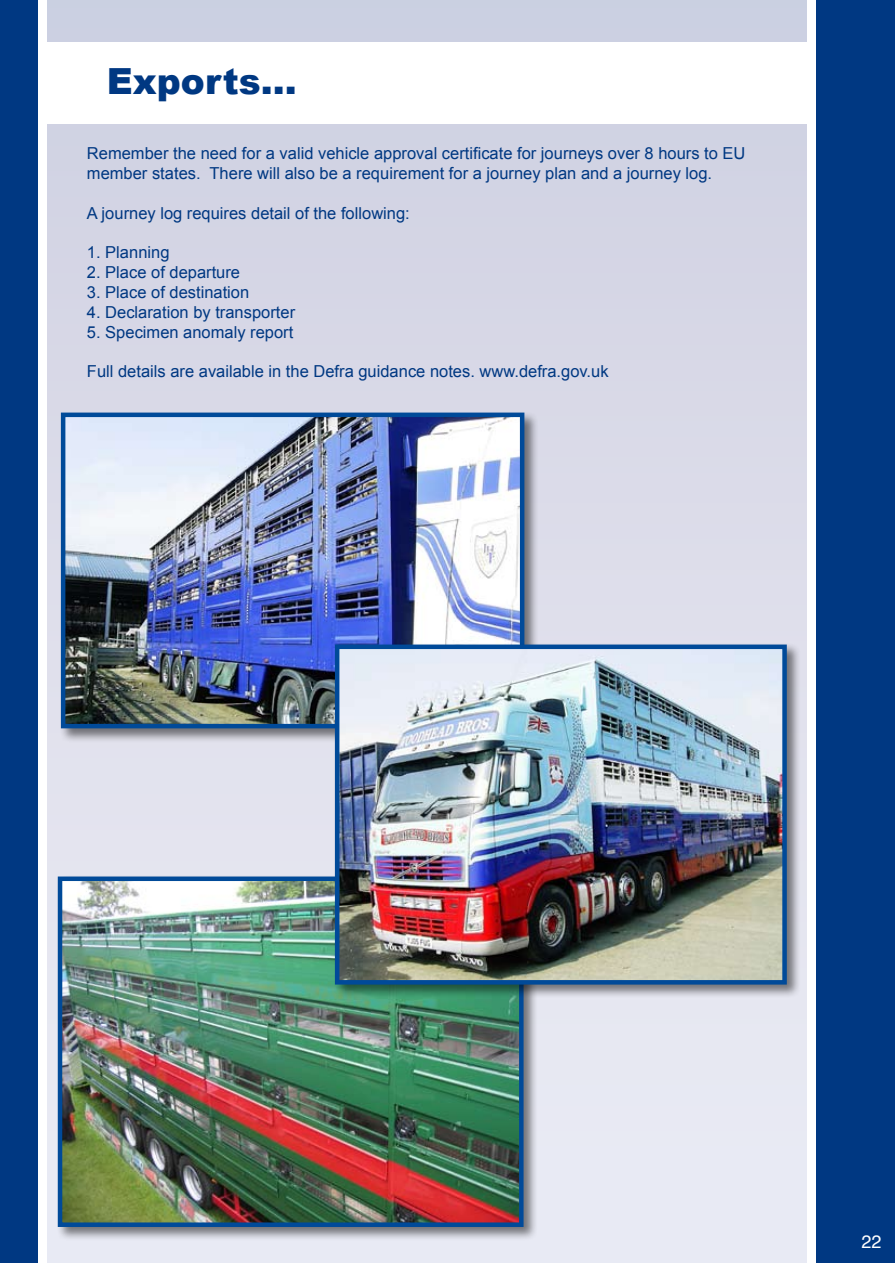
<style>
.page{position:relative;width:895px;height:1263px;background:#fff}
.page>*{position:absolute;margin:0;border:0;box-sizing:border-box;transform-origin:0 0}
.t1{font:900 36px "Arial";color:#003882}
.t2{font:18px "Helvetica";color:#fff}
.t3{font:16.5px/19.8px "Arial";color:#003882}
</style>
<div class="page">
<div style="left:21px;top:0;width:834px;height:1263px;background:linear-gradient(to bottom,#d0d1e1,#edeef6)"></div>
<div style="left:810px;top:0;width:85px;height:1263px;background:#003882"></div>
<div style="left:0;top:0;width:44px;height:1263px;background:#003882"></div>
<div style="left:808px;top:0;width:8px;height:1263px;background:#fff"></div>
<div style="left:38px;top:0;width:8px;height:1263px;background:#fff"></div>
<div style="left:41px;top:43px;width:771px;height:81px;background:#fff"></div>
<div style="left:59px;top:411px;width:480px;height:332px;background:#000;opacity:.5"></div>
<img style="left:66px;top:418px;width:453px;height:305px">
<div style="left:61px;top:413px;width:463px;height:315px;border:4px solid #004a99"></div>
<div style="left:56px;top:875px;width:482px;height:366px;background:#000;opacity:.5"></div>
<img style="left:63px;top:881px;width:455px;height:341px">
<div style="left:58px;top:876px;width:465px;height:351px;border:4px solid #004a99"></div>
<div style="left:333px;top:643px;width:468px;height:356px;background:#000;opacity:.5"></div>
<img style="left:340px;top:649px;width:442px;height:330px">
<div style="left:335px;top:644px;width:452px;height:340px;border:4px solid #004a99"></div>
<p class="t1" style="left:107px;top:55px;width:191px">Exports...</p>
<p class="t3" style="left:87px;top:144px;width:660px">Remember the need for a valid vehicle approval certificate for journeys over 8 hours to EU member states. There will also be a requirement for a journey plan and a journey log.</p>
<p class="t3" style="left:87px;top:203px;width:324px">A journey log requires detail of the following:</p>
<p class="t3" style="left:87px;top:243px;width:84px">1. Planning</p>
<p class="t3" style="left:87px;top:262px;width:155px">2. Place of departure</p>
<p class="t3" style="left:87px;top:282px;width:164px">3. Place of destination</p>
<p class="t3" style="left:87px;top:302px;width:210px">4. Declaration by transporter</p>
<p class="t3" style="left:87px;top:322px;width:208px">5. Specimen anomaly report</p>
<p class="t3" style="left:87px;top:361px;width:523px">Full details are available in the Defra guidance notes. www.defra.gov.uk</p>
<p class="t2" style="left:861px;top:1226px;width:22px">22</p>
</div>
